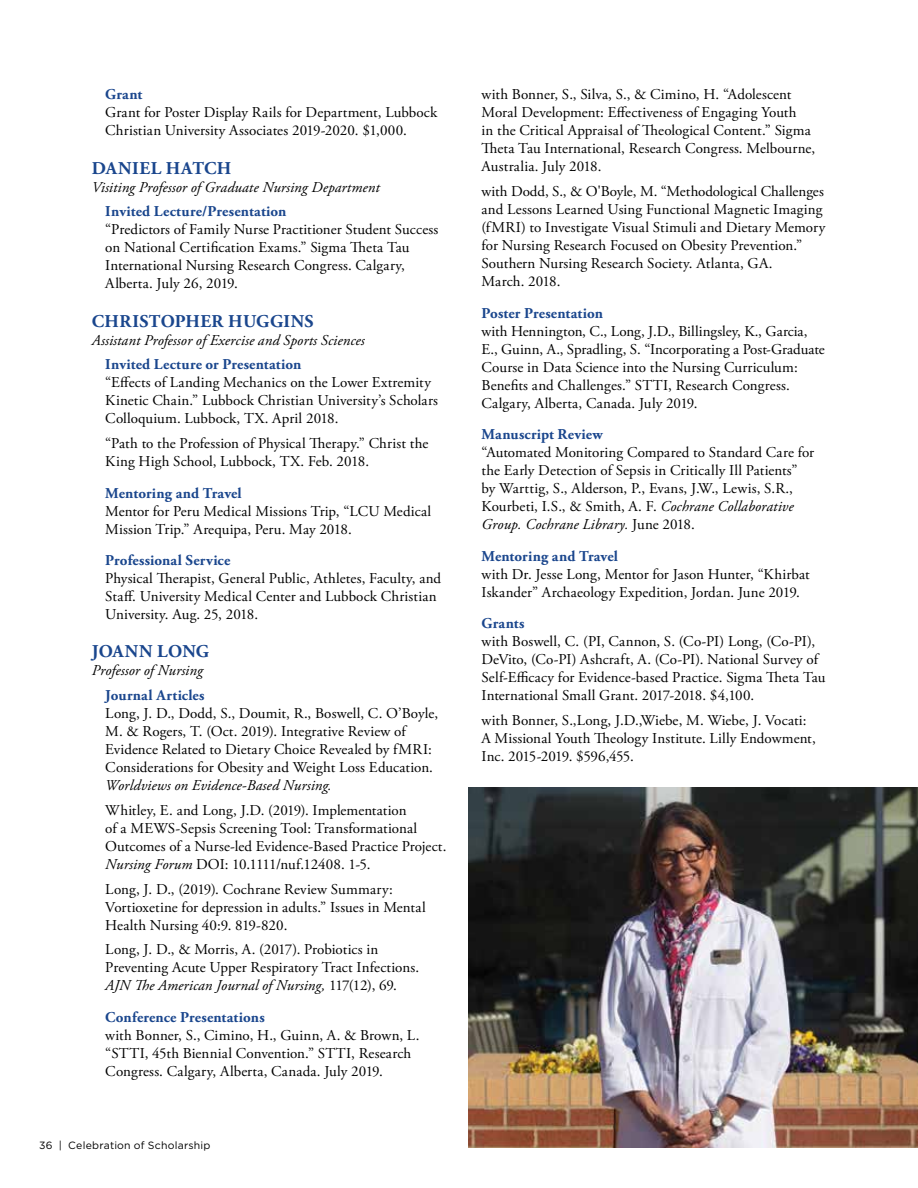
<style>
.page{position:relative;width:918px;height:1188px;background:#fff}
.page>*{position:absolute;margin:0;border:0;box-sizing:border-box;transform-origin:0 0}
.t1{font:700 18px "Adobe Garamond Pro";letter-spacing:.02em;color:#1a468d}
.t2{font:700 18px "Adobe Garamond Pro";color:#1a468d}
.t3{font:15px/18px "Adobe Garamond Pro";letter-spacing:.005em;color:#000}
.t4{font:700 15px "Adobe Garamond Pro";letter-spacing:.01em;color:#1a468d}
.t5{font:italic 15px "Adobe Garamond Pro";letter-spacing:.005em;color:#000}
.t6{font:10.5px "Gotham";letter-spacing:.02em;color:#000}
.s1{font-style:italic}
</style>
<div class="page">
<img style="left:469px;top:787px;width:449px;height:361px">
<p class="t4" style="left:105px;top:86px;width:39px">Grant</p>
<p class="t3" style="left:105px;top:104px;width:334px">Grant for Poster Display Rails for Department, Lubbock<br>Christian University Associates 2019-2020. $1,000.</p>
<p class="t1" style="left:92px;top:158px;width:141px">DANIEL HATCH</p>
<p class="t5" style="left:92px;top:178px;width:289px">Visiting Professor of Graduate Nursing Department</p>
<p class="t4" style="left:105px;top:203px;width:183px">Invited Lecture/Presentation</p>
<p class="t3" style="left:105px;top:221px;width:335px">“Predictors of Family Nurse Practitioner Student Success on National Certification Exams.” Sigma Theta Tau International Nursing Research Congress. Calgary, Alberta. July 26, 2019.</p>
<p class="t1" style="left:92px;top:311px;width:223px">CHRISTOPHER HUGGINS</p>
<p class="t5" style="left:92px;top:331px;width:275px">Assistant Professor of Exercise and Sports Sciences</p>
<p class="t4" style="left:105px;top:356px;width:198px">Invited Lecture or Presentation</p>
<p class="t3" style="left:105px;top:374px;width:334px">“Effects of Landing Mechanics on the Lower Extremity<br>Kinetic Chain.” Lubbock Christian University’s Scholars<br>Colloquium. Lubbock, TX. April 2018.</p>
<p class="t3" style="left:105px;top:435px;width:325px">“Path to the Profession of Physical Therapy.” Christ the<br>King High School, Lubbock, TX. Feb. 2018.</p>
<p class="t4" style="left:105px;top:484px;width:138px">Mentoring and Travel</p>
<p class="t3" style="left:105px;top:502px;width:328px">Mentor for Peru Medical Missions Trip, “LCU Medical<br>Mission Trip.” Arequipa, Peru. May 2018.</p>
<p class="t4" style="left:105px;top:552px;width:127px">Professional Service</p>
<p class="t3" style="left:105px;top:570px;width:337px">Physical Therapist, General Public, Athletes, Faculty, and<br>Staff. University Medical Center and Lubbock Christian<br>University. Aug. 25, 2018.</p>
<p class="t2" style="left:92px;top:641px;width:119px">JOANN LONG</p>
<p class="t5" style="left:92px;top:662px;width:112px">Professor of Nursing</p>
<p class="t4" style="left:105px;top:687px;width:101px">Journal Articles</p>
<p class="t3" style="left:105px;top:705px;width:334px">Long, J. D., Dodd, S., Doumit, R., Boswell, C. O’Boyle, M. &amp; Rogers, T. (Oct. 2019). Integrative Review of Evidence Related to Dietary Choice Revealed by fMRI:<br>Considerations for Obesity and Weight Loss Education.</p>
<p class="t5" style="left:105px;top:776px;width:228px">Worldviews on Evidence-Based Nursing.</p>
<p class="t3" style="left:105px;top:802px;width:343px">Whitley, E. and Long, J.D. (2019). Implementation<br>of a MEWS-Sepsis Screening Tool: Transformational Outcomes of a Nurse-led Evidence-Based Practice Project.<br><span class="s1">Nursing Forum</span> DOI: 10.1111/nuf.12408. 1-5.</p>
<p class="t3" style="left:105px;top:880px;width:322px">Long, J. D., (2019). Cochrane Review Summary:<br>Vortioxetine for depression in adults.” Issues in Mental<br>Health Nursing 40:9. 819-820.</p>
<p class="t3" style="left:105px;top:941px;width:315px">Long, J. D., &amp; Morris, A. (2017). Probiotics in<br>Preventing Acute Upper Respiratory Tract Infections.<br><span class="s1">AJN The American Journal of Nursing,</span> 117(12), 69.</p>
<p class="t4" style="left:105px;top:1008px;width:161px">Conference Presentations</p>
<p class="t3" style="left:105px;top:1027px;width:316px">with Bonner, S., Cimino, H., Guinn, A. &amp; Brown, L. “STTI, 45th Biennial Convention.” STTI, Research<br>Congress. Calgary, Alberta, Canada. July 2019.</p>
<p class="t6" style="left:39px;top:1140px;width:173px">36 | Celebration of Scholarship</p>
<p class="t3" style="left:482px;top:86px;width:335px">with Bonner, S., Silva, S., &amp; Cimino, H. “Adolescent Moral Development: Effectiveness of Engaging Youth<br>in the Critical Appraisal of Theological Content.” Sigma Theta Tau International, Research Congress. Melbourne, Australia. July 2018.</p>
<p class="t3" style="left:482px;top:183px;width:345px">with Dodd, S., &amp; O'Boyle, M. “Methodological Challenges and Lessons Learned Using Functional Magnetic Imaging (fMRI) to Investigate Visual Stimuli and Dietary Memory for Nursing Research Focused on Obesity Prevention.” Southern Nursing Research Society. Atlanta, GA.<br>March. 2018.</p>
<p class="t4" style="left:482px;top:304px;width:123px">Poster Presentation</p>
<p class="t3" style="left:482px;top:322px;width:345px">with Hennington, C., Long, J.D., Billingsley, K., Garcia, E., Guinn, A., Spradling, S. “Incorporating a Post-Graduate Course in Data Science into the Nursing Curriculum:<br>Benefits and Challenges.” STTI, Research Congress.<br>Calgary, Alberta, Canada. July 2019.</p>
<p class="t4" style="left:482px;top:426px;width:123px">Manuscript Review</p>
<p class="t3" style="left:482px;top:444px;width:334px">“Automated Monitoring Compared to Standard Care for the Early Detection of Sepsis in Critically Ill Patients” by Warttig, S., Alderson, P., Evans, J.W., Lewis, S.R., Kourbeti, I.S., &amp; Smith, A. F. <span class="s1">Cochrane Collaborative Group. Cochrane Library.</span> June 2018.</p>
<p class="t4" style="left:482px;top:547px;width:138px">Mentoring and Travel</p>
<p class="t3" style="left:482px;top:565px;width:330px">with Dr. Jesse Long, Mentor for Jason Hunter, “Khirbat<br>Iskander” Archaeology Expedition, Jordan. June 2019.</p>
<p class="t4" style="left:482px;top:615px;width:44px">Grants</p>
<p class="t3" style="left:482px;top:633px;width:346px">with Boswell, C. (PI, Cannon, S. (Co-PI) Long, (Co-PI), DeVito, (Co-PI) Ashcraft, A. (Co-PI). National Survey of Self-Efficacy for Evidence-based Practice. Sigma Theta Tau International Small Grant. 2017-2018. $4,100.</p>
<p class="t3" style="left:482px;top:712px;width:336px">with Bonner, S.,Long, J.D.,Wiebe, M. Wiebe, J. Vocati:<br>A Missional Youth Theology Institute. Lilly Endowment,<br>Inc. 2015-2019. $596,455.</p>
</div>
